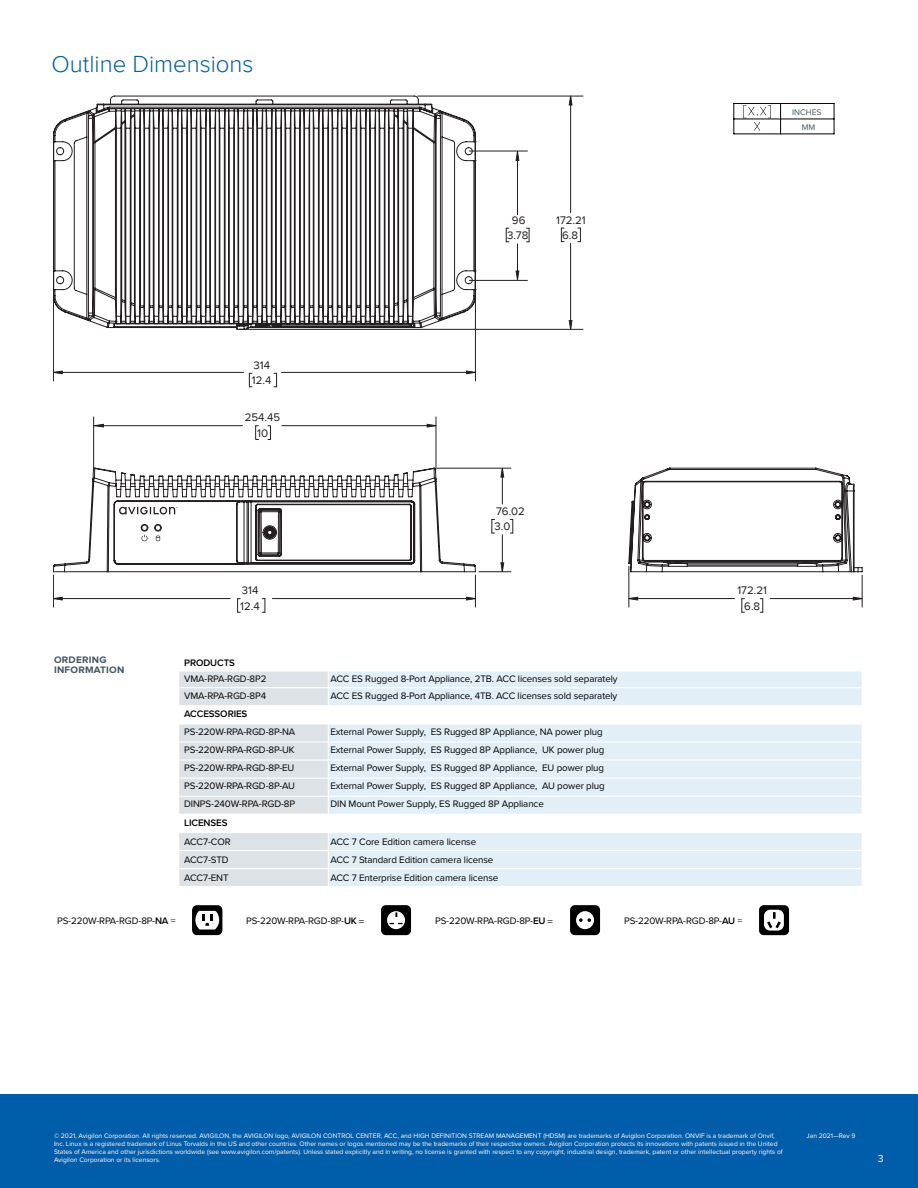
<style>
.page{position:relative;width:918px;height:1188px;background:#fff}
.page>*{position:absolute;margin:0;border:0;box-sizing:border-box;transform-origin:0 0}
.t1{font:300 24px "Proxima Nova";color:#005daa}
.t2{font:11.4px/15.3px "Proxima Nova";color:#231f20;text-align:center}
.t3{font:10.5px "Proxima Nova";color:#fff}
.t4{font:9.75px "Proxima Nova";letter-spacing:-.01em;color:#000}
.t5{font:600 9.75px "Proxima Nova";letter-spacing:-.01em;color:#000}
.t6{font:700 9.75px/10.5px "Proxima Nova";letter-spacing:.025em;color:#455560}
.t7{font:8.4px/14.9px "Proxima Nova";color:#455560;text-align:center}
.t8{font:6.75px/8.1px "Proxima Nova";color:#fff}
.s1{font-weight:600}
.s2{font-family:"Myriad Pro";font-style:italic}
</style>
<div class="page">
<div style="left:0;top:1094px;width:918px;height:94px;background:#005daa"></div>
<svg style="left:743px;top:105px;width:28px;height:26px"></svg>
<hr style="left:734px;top:103px;width:1px;height:31px;background:#000">
<hr style="left:734px;top:134px;width:100px;height:1px;background:#000">
<hr style="left:834px;top:103px;width:1px;height:31px;background:#000">
<hr style="left:734px;top:103px;width:100px;height:1px;background:#000">
<hr style="left:780px;top:103px;width:1px;height:31px;background:#000">
<hr style="left:734px;top:119px;width:100px;height:1px;background:#000">
<hr style="left:246px;top:329px;width:337px;height:1px;background:#231f20">
<hr style="left:418px;top:96px;width:165px;height:1px;background:#231f20">
<hr style="left:282px;top:372px;width:193px;height:1px;background:#231f20">
<hr style="left:53px;top:372px;width:191px;height:1px;background:#231f20">
<hr style="left:475px;top:299px;width:1px;height:82px;background:#231f20">
<hr style="left:53px;top:299px;width:1px;height:82px;background:#231f20">
<svg style="left:274px;top:373px;width:3px;height:14px"></svg>
<svg style="left:249px;top:373px;width:3px;height:14px"></svg>
<hr style="left:570px;top:243px;width:1px;height:86px;background:#231f20">
<svg style="left:568px;top:320px;width:5px;height:10px"></svg>
<hr style="left:570px;top:96px;width:1px;height:117px;background:#231f20">
<svg style="left:569px;top:96px;width:4px;height:9px"></svg>
<svg style="left:466px;top:371px;width:10px;height:3px"></svg>
<svg style="left:53px;top:371px;width:10px;height:3px"></svg>
<hr style="left:282px;top:425px;width:154px;height:1px;background:#231f20">
<hr style="left:94px;top:425px;width:149px;height:1px;background:#231f20">
<hr style="left:436px;top:417px;width:1px;height:52px;background:#231f20">
<hr style="left:93px;top:417px;width:1px;height:52px;background:#231f20">
<div style="left:268px;top:425px;width:3px;height:15px;border:1px solid #231f20"></div>
<svg style="left:255px;top:425px;width:4px;height:15px"></svg>
<svg style="left:427px;top:424px;width:10px;height:4px"></svg>
<svg style="left:94px;top:424px;width:10px;height:4px"></svg>
<svg style="left:53px;top:96px;width:423px;height:234px"></svg>
<hr style="left:770px;top:598px;width:92px;height:1px;background:#231f20">
<hr style="left:629px;top:598px;width:105px;height:1px;background:#231f20">
<hr style="left:862px;top:575px;width:1px;height:32px;background:#231f20">
<hr style="left:629px;top:566px;width:1px;height:41px;background:#231f20">
<svg style="left:760px;top:598px;width:3px;height:15px"></svg>
<svg style="left:741px;top:598px;width:3px;height:15px"></svg>
<svg style="left:853px;top:597px;width:10px;height:4px"></svg>
<svg style="left:628px;top:597px;width:10px;height:4px"></svg>
<svg style="left:628px;top:468px;width:235px;height:104px"></svg>
<hr style="left:502px;top:468px;width:1px;height:36px;background:#231f20">
<hr style="left:502px;top:535px;width:1px;height:37px;background:#231f20">
<hr style="left:437px;top:468px;width:74px;height:1px;background:#231f20">
<hr style="left:479px;top:571px;width:32px;height:1px;background:#231f20">
<svg style="left:510px;top:519px;width:3px;height:15px"></svg>
<svg style="left:491px;top:519px;width:3px;height:15px"></svg>
<hr style="left:272px;top:598px;width:203px;height:1px;background:#231f20">
<hr style="left:53px;top:598px;width:177px;height:1px;background:#231f20">
<hr style="left:475px;top:575px;width:1px;height:32px;background:#231f20">
<hr style="left:53px;top:575px;width:1px;height:32px;background:#231f20">
<svg style="left:262px;top:598px;width:4px;height:15px"></svg>
<svg style="left:237px;top:598px;width:3px;height:15px"></svg>
<svg style="left:500px;top:468px;width:4px;height:10px"></svg>
<svg style="left:500px;top:562px;width:4px;height:10px"></svg>
<svg style="left:466px;top:597px;width:10px;height:4px"></svg>
<svg style="left:53px;top:597px;width:10px;height:4px"></svg>
<svg style="left:53px;top:468px;width:423px;height:104px"></svg>
<svg style="left:119px;top:507px;width:59px;height:8px"></svg>
<svg style="left:141px;top:524px;width:21px;height:17px"></svg>
<svg style="left:578px;top:228px;width:3px;height:14px"></svg>
<svg style="left:561px;top:228px;width:3px;height:14px"></svg>
<hr style="left:469px;top:151px;width:58px;height:1px;background:#231f20">
<hr style="left:469px;top:280px;width:58px;height:1px;background:#231f20">
<hr style="left:517px;top:244px;width:1px;height:36px;background:#231f20">
<svg style="left:516px;top:271px;width:3px;height:9px"></svg>
<hr style="left:517px;top:151px;width:1px;height:64px;background:#231f20">
<svg style="left:516px;top:151px;width:3px;height:10px"></svg>
<svg style="left:527px;top:228px;width:3px;height:14px"></svg>
<svg style="left:506px;top:228px;width:3px;height:14px"></svg>
<svg style="left:329px;top:672px;width:533px;height:214px;fill:#e2eff6"></svg>
<hr style="left:328px;top:705px;width:534px;height:1px;background:#fff">
<hr style="left:328px;top:723px;width:534px;height:2px;background:#fff">
<hr style="left:328px;top:814px;width:534px;height:1px;background:#fff">
<hr style="left:328px;top:832px;width:534px;height:1px;background:#fff">
<hr style="left:328px;top:850px;width:534px;height:1px;background:#fff">
<hr style="left:328px;top:868px;width:534px;height:1px;background:#fff">
<hr style="left:328px;top:687px;width:534px;height:1px;background:#fff">
<hr style="left:328px;top:741px;width:534px;height:2px;background:#fff">
<hr style="left:328px;top:759px;width:534px;height:2px;background:#fff">
<hr style="left:328px;top:778px;width:534px;height:1px;background:#fff">
<hr style="left:328px;top:796px;width:534px;height:1px;background:#fff">
<svg style="left:179px;top:671px;width:149px;height:215px"></svg>
<svg style="left:192px;top:905px;width:30px;height:30px"></svg>
<svg style="left:381px;top:905px;width:30px;height:30px"></svg>
<svg style="left:570px;top:905px;width:30px;height:30px"></svg>
<div style="left:759px;top:905px;width:30px;height:30px;background:#000;border-radius:5px"></div>
<div style="left:763px;top:909px;width:22px;height:22px;background:#fff;border-radius:7px"></div>
<div style="left:763px;top:908px;width:22px;height:24px;border:2px solid #000;border-radius:7px"></div>
<svg style="left:767px;top:912px;width:14px;height:17px"></svg>
<h1 class="t1" style="left:52px;top:51px;width:204px">Outline Dimensions</h1>
<p class="t2" style="left:507px;top:213px;width:23px">96<br>3.78</p>
<p class="t2" style="left:556px;top:213px;width:31px">172.21<br>6.8</p>
<p class="t7" style="left:792px;top:104px;width:31px">INCHES<br>MM</p>
<p class="t2" style="left:252px;top:358px;width:21px;text-align:left">314<br>12.4</p>
<p class="t2" style="left:245px;top:410px;width:37px">254.45<br>10</p>
<p class="t2" style="left:240px;top:583px;width:21px;text-align:left">314<br>12.4</p>
<p class="t2" style="left:494px;top:504px;width:32px;text-align:left">76.02<br>3.0</p>
<p class="t2" style="left:737px;top:583px;width:31px">172.21<br>6.8</p>
<p class="t6" style="left:54px;top:655px;width:72px">ORDERING<br>INFORMATION</p>
<p class="t5" style="left:184px;top:655px;width:52px">PRODUCTS</p>
<p class="t4" style="left:184px;top:671px;width:84px">VMA-RPA-RGD-8P2</p>
<p class="t4" style="left:330px;top:671px;width:289px">ACC ES Rugged 8-Port Appliance, 2TB. ACC licenses sold separately</p>
<p class="t4" style="left:184px;top:688px;width:83px">VMA-RPA-RGD-8P4</p>
<p class="t4" style="left:330px;top:688px;width:288px">ACC ES Rugged 8-Port Appliance, 4TB. ACC licenses sold separately</p>
<p class="t5" style="left:184px;top:707px;width:65px">ACCESSORIES</p>
<p class="t4" style="left:184px;top:724px;width:113px">PS-220W-RPA-RGD-8P-NA</p>
<p class="t4" style="left:330px;top:724px;width:274px">External Power Supply, ES Rugged 8P Appliance, NA power plug</p>
<p class="t4" style="left:184px;top:742px;width:112px">PS-220W-RPA-RGD-8P-UK</p>
<p class="t4" style="left:330px;top:742px;width:275px">External Power Supply, ES Rugged 8P Appliance, UK power plug</p>
<p class="t4" style="left:184px;top:760px;width:112px">PS-220W-RPA-RGD-8P-EU</p>
<p class="t4" style="left:330px;top:760px;width:275px">External Power Supply, ES Rugged 8P Appliance, EU power plug</p>
<p class="t4" style="left:184px;top:779px;width:112px">PS-220W-RPA-RGD-8P-AU</p>
<p class="t4" style="left:330px;top:779px;width:276px">External Power Supply, ES Rugged 8P Appliance, AU power plug</p>
<p class="t4" style="left:184px;top:797px;width:113px">DINPS-240W-RPA-RGD-8P</p>
<p class="t4" style="left:330px;top:797px;width:215px">DIN Mount Power Supply, ES Rugged 8P Appliance</p>
<p class="t5" style="left:184px;top:815px;width:45px">LICENSES</p>
<p class="t4" style="left:184px;top:834px;width:48px">ACC7-COR</p>
<p class="t4" style="left:330px;top:834px;width:147px">ACC 7 Core Edition camera license</p>
<p class="t4" style="left:184px;top:853px;width:46px">ACC7-STD</p>
<p class="t4" style="left:330px;top:853px;width:164px">ACC 7 Standard Edition camera license</p>
<p class="t4" style="left:184px;top:871px;width:46px">ACC7-ENT</p>
<p class="t4" style="left:330px;top:871px;width:169px">ACC 7 Enterprise Edition camera license</p>
<p class="t4" style="left:57px;top:913px;width:120px">PS-220W-RPA-RGD-8P-<span class="s1">NA</span> =</p>
<p class="t4" style="left:246px;top:913px;width:120px">PS-220W-RPA-RGD-8P-<span class="s1">UK</span> <span class="s2">=</span></p>
<p class="t4" style="left:435px;top:913px;width:119px">PS-220W-RPA-RGD-8P-<span class="s1">EU</span> <span class="s2">=</span></p>
<p class="t4" style="left:624px;top:913px;width:120px">PS-220W-RPA-RGD-8P-<span class="s1">AU</span> =</p>
<p class="t8" style="left:54px;top:1131px;width:722px">© 2021, Avigilon Corporation. All rights reserved. AVIGILON, the AVIGILON logo, AVIGILON CONTROL CENTER, ACC, and HIGH DEFINITION STREAM MANAGEMENT (HDSM) are trademarks of Avigilon Corporation. ONVIF is a trademark of Onvif,</p>
<p class="t8" style="left:807px;top:1131px;width:50px">Jan 2021—Rev 9</p>
<p class="t8" style="left:54px;top:1139px;width:730px">Inc. Linux is a registered trademark of Linus Torvalds in the US and other countries. Other names or logos mentioned may be the trademarks of their respective owners. Avigilon Corporation protects its innovations with patents issued in the United<br>States of America and other jurisdictions worldwide (see www.avigilon.com/patents). Unless stated explicitly and in writing, no license is granted with respect to any copyright, industrial design, trademark, patent or other intellectual property rights of<br>Avigilon Corporation or its licensors.</p>
<p class="t3" style="left:878px;top:1151px;width:7px">3</p>
</div>
